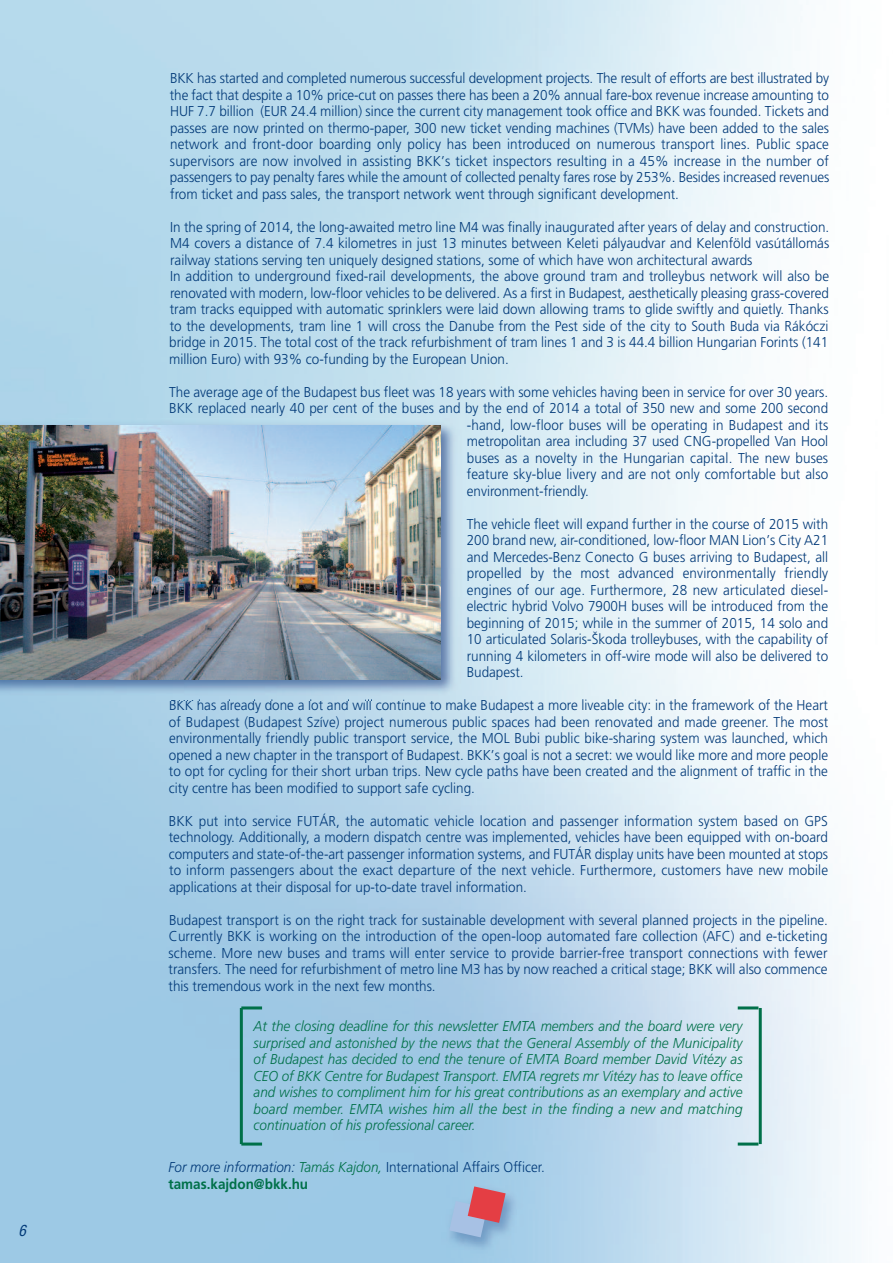
<style>
.page{position:relative;width:893px;height:1263px;background:#fff}
.page>*{position:absolute;margin:0;border:0;box-sizing:border-box;transform-origin:0 0}
.t1{font:italic condensed 15px "Helvetica";color:#013978}
.t2{font:300 14.25px/16.5px "Frutiger";color:#013978;text-align:justify;scale:.94 1}
.t3{font:italic 300 14.25px/16.5px "Frutiger";color:#007049;text-align:justify;scale:.94 1}
.s1{font-style:italic}
.s2{font-style:italic;color:#007049}
.s3{font-weight:700;color:#007049}
</style>
<div class="page">
<img style="left:0;top:0;width:855px;height:1263px">
<img style="left:0;top:418px;width:462px;height:282px">
<img style="left:171px;top:699px;width:109px;height:1px">
<img style="left:0;top:425px;width:441px;height:254px">
<img style="left:441px;top:1181px;width:83px;height:76px">
<svg style="left:449px;top:1186px;width:57px;height:51px;background:#b192aa"></svg>
<hr style="left:240px;top:1008px;width:3px;height:136px;background:#007049">
<hr style="left:759px;top:1008px;width:3px;height:136px;background:#007049">
<hr style="left:241px;top:1006px;width:21px;height:3px;background:#007049">
<hr style="left:241px;top:1142px;width:21px;height:3px;background:#007049">
<hr style="left:738px;top:1006px;width:20px;height:3px;background:#007049">
<hr style="left:738px;top:1142px;width:20px;height:3px;background:#007049">
<p class="t1" style="left:18px;top:1222px;width:9px">6</p>
<p class="t2" style="left:170px;top:71px;width:703px">BKK has started and completed numerous successful development projects. The result of efforts are best illustrated by the fact that despite a 10% price-cut on passes there has been a 20% annual fare-box revenue increase amounting to HUF 7.7 billion (EUR 24.4 million) since the current city management took office and BKK was founded. Tickets and passes are now printed on thermo-paper, 300 new ticket vending machines (TVMs) have been added to the sales network and front-door boarding only policy has been introduced on numerous transport lines. Public space supervisors are now involved in assisting BKK’s ticket inspectors resulting in a 45% increase in the number of passengers to pay penalty fares while the amount of collected penalty fares rose by 253%. Besides increased revenues from ticket and pass sales, the transport network went through significant development.</p>
<p class="t2" style="left:169px;top:219px;width:704px;text-align:left">In the spring of 2014, the long-awaited metro line M4 was finally inaugurated after years of delay and construction.<br>M4 covers a distance of 7.4 kilometres in just 13 minutes between Keleti pályaudvar and Kelenföld vasútállomás railway stations serving ten uniquely designed stations, some of which have won architectural awards<br>In addition to underground fixed-rail developments, the above ground tram and trolleybus network will also be renovated with modern, low-floor vehicles to be delivered. As a first in Budapest, aesthetically pleasing grass-covered tram tracks equipped with automatic sprinklers were laid down allowing trams to glide swiftly and quietly. Thanks to the developments, tram line 1 will cross the Danube from the Pest side of the city to South Buda via Rákóczi bridge in 2015. The total cost of the track refurbishment of tram lines 1 and 3 is 44.4 billion Hungarian Forints (141 million Euro) with 93% co-funding by the European Union.</p>
<p class="t2" style="left:169px;top:384px;width:703px">The average age of the Budapest bus fleet was 18 years with some vehicles having been in service for over 30 years.</p>
<p class="t2" style="left:169px;top:401px;width:703px">BKK replaced nearly 40 per cent of the buses and by the end of 2014 a total of 350 new and some 200 second</p>
<p class="t2" style="left:467px;top:417px;width:386px">-hand, low-floor buses will be operating in Budapest and its</p>
<p class="t2" style="left:467px;top:434px;width:386px">metropolitan area including 37 used CNG-propelled Van Hool</p>
<p class="t2" style="left:467px;top:450px;width:386px">buses as a novelty in the Hungarian capital. The new buses</p>
<p class="t2" style="left:467px;top:467px;width:386px">feature sky-blue livery and are not only comfortable but also</p>
<p class="t2" style="left:467px;top:483px;width:131px">environment-friendly.</p>
<p class="t2" style="left:467px;top:516px;width:386px">The vehicle fleet will expand further in the course of 2015 with 200 brand new, air-conditioned, low-floor MAN Lion’s City A21 and Mercedes-Benz Conecto G buses arriving to Budapest, all propelled by the most advanced environmentally friendly engines of our age. Furthermore, 28 new articulated diesel&shy;electric hybrid Volvo 7900H buses will be introduced from the beginning of 2015; while in the summer of 2015, 14 solo and 10 articulated Solaris-Škoda trolleybuses, with the capability of running 4 kilometers in off-wire mode will also be delivered to Budapest.</p>
<p class="t2" style="left:169px;top:698px;width:703px">BKK has already done a lot and will continue to make Budapest a more liveable city: in the framework of the Heart of Budapest (Budapest Szíve) project numerous public spaces had been renovated and made greener. The most environmentally friendly public transport service, the MOL Bubi public bike-sharing system was launched, which opened a new chapter in the transport of Budapest. BKK’s goal is not a secret: we would like more and more people to opt for cycling for their short urban trips. New cycle paths have been created and the alignment of traffic in the city centre has been modified to support safe cycling.</p>
<p class="t2" style="left:169px;top:813px;width:703px">BKK put into service FUTÁR, the automatic vehicle location and passenger information system based on GPS technology. Additionally, a modern dispatch centre was implemented, vehicles have been equipped with on-board computers and state-of-the-art passenger information systems, and FUTÁR display units have been mounted at stops to inform passengers about the exact departure of the next vehicle. Furthermore, customers have new mobile applications at their disposal for up-to-date travel information.</p>
<p class="t2" style="left:169px;top:912px;width:703px">Budapest transport is on the right track for sustainable development with several planned projects in the pipeline.<br>Currently BKK is working on the introduction of the open-loop automated fare collection (AFC) and e-ticketing scheme. More new buses and trams will enter service to provide barrier-free transport connections with fewer transfers. The need for refurbishment of metro line M3 has by now reached a critical stage; BKK will also commence this tremendous work in the next few months.</p>
<p class="t3" style="left:254px;top:1019px;width:522px">At the closing deadline for this newsletter EMTA members and the board were very surprised and astonished by the news that the General Assembly of the Municipality of Budapest has decided to end the tenure of EMTA Board member David Vitézy as CEO of BKK Centre for Budapest Transport. EMTA regrets mr Vitézy has to leave office and wishes to compliment him for his great contributions as an exemplary and active board member. EMTA wishes him all the best in the finding a new and matching continuation of his professional career.</p>
<p class="t2" style="left:169px;top:1160px;width:402px"><span class="s1">For more information:</span> <span class="s2">Tamás Kajdon,</span> International Affairs Officer. <span class="s3">tamas.kajdon@bkk.hu</span></p>
</div>
